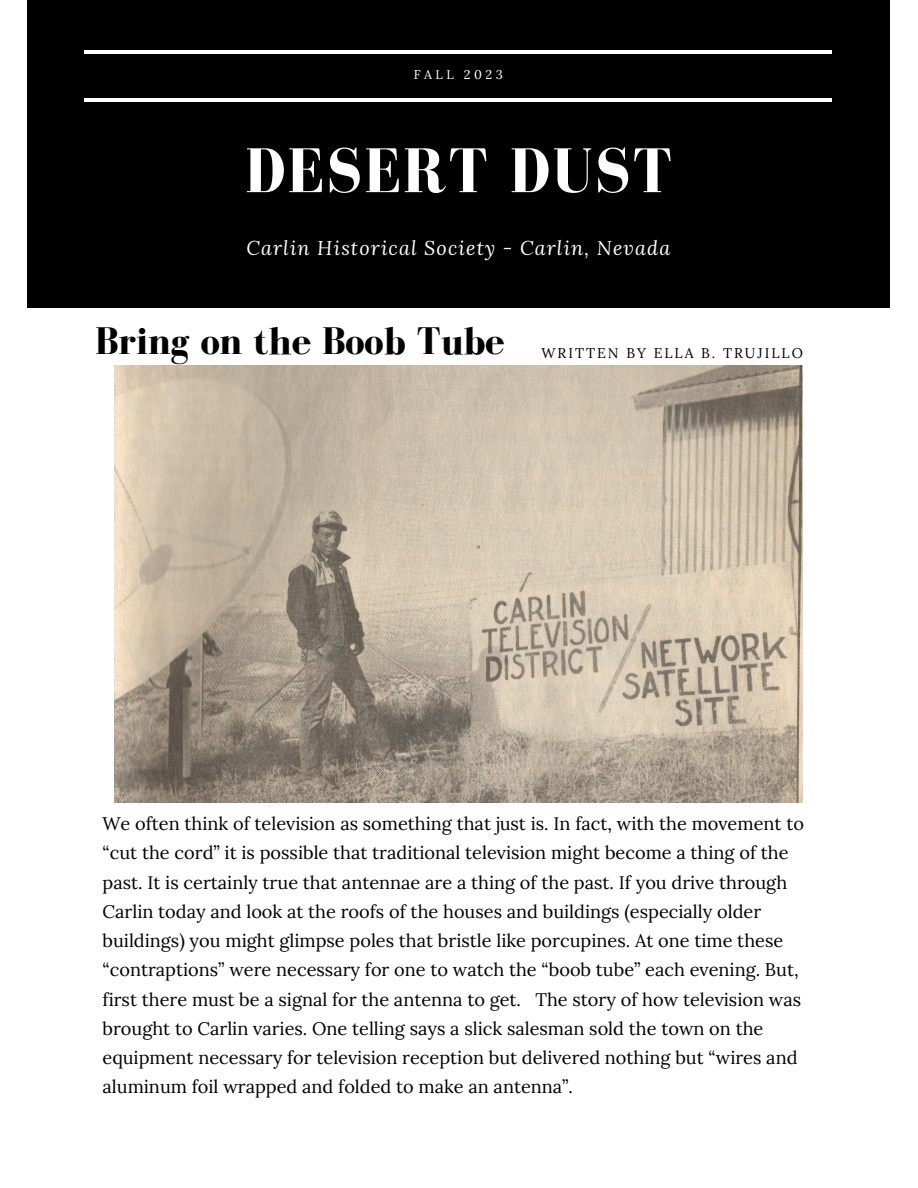
<style>
.page{position:relative;width:918px;height:1188px;background:#fff}
.page>*{position:absolute;margin:0;border:0;box-sizing:border-box;transform-origin:0 0}
.t1{font:700 64.95px "Bodoni FLF";letter-spacing:.03em;color:#fff}
.t2{font:700 39.6px "Bodoni FLF";color:#000}
.t3{font:italic 19.8px "Lora";letter-spacing:.06em;color:#fff}
.t4{font:18.15px/29.2px "Lora";color:#000}
.t5{font:14.1px "Lora";letter-spacing:.14em;color:#000}
.t6{font:12.75px "Lora";letter-spacing:.27em;color:#fff}
</style>
<div class="page">
<div style="left:27px;top:0;width:863px;height:308px;background:#000"></div>
<hr style="left:85px;top:99px;width:747px;height:3px;background:#fff">
<hr style="left:85px;top:50px;width:747px;height:3px;background:#fff">
<img style="left:114px;top:365px;width:689px;height:438px">
<p class="t6" style="left:414px;top:66px;width:90px">FALL 2023</p>
<p class="t1" style="left:245px;top:135px;width:428px">DESERT DUST</p>
<p class="t3" style="left:246px;top:234px;width:425px">Carlin Historical Society - Carlin, Nevada</p>
<p class="t2" style="left:95px;top:320px;width:411px">Bring on the Boob Tube</p>
<p class="t5" style="left:542px;top:344px;width:263px">WRITTEN BY ELLA B. TRUJILLO</p>
<p class="t4" style="left:103px;top:809px;width:703px">We often think of television as something that just is. In fact, with the movement to “cut the cord” it is possible that traditional television might become a thing of the past. It is certainly true that antennae are a thing of the past. If you drive through Carlin today and look at the roofs of the houses and buildings (especially older buildings) you might glimpse poles that bristle like porcupines. At one time these “contraptions” were necessary for one to watch the “boob tube” each evening. But, first there must be a signal for the antenna to get. The story of how television was brought to Carlin varies. One telling says a slick salesman sold the town on the equipment necessary for television reception but delivered nothing but “wires and aluminum foil wrapped and folded to make an antenna”.</p>
</div>
